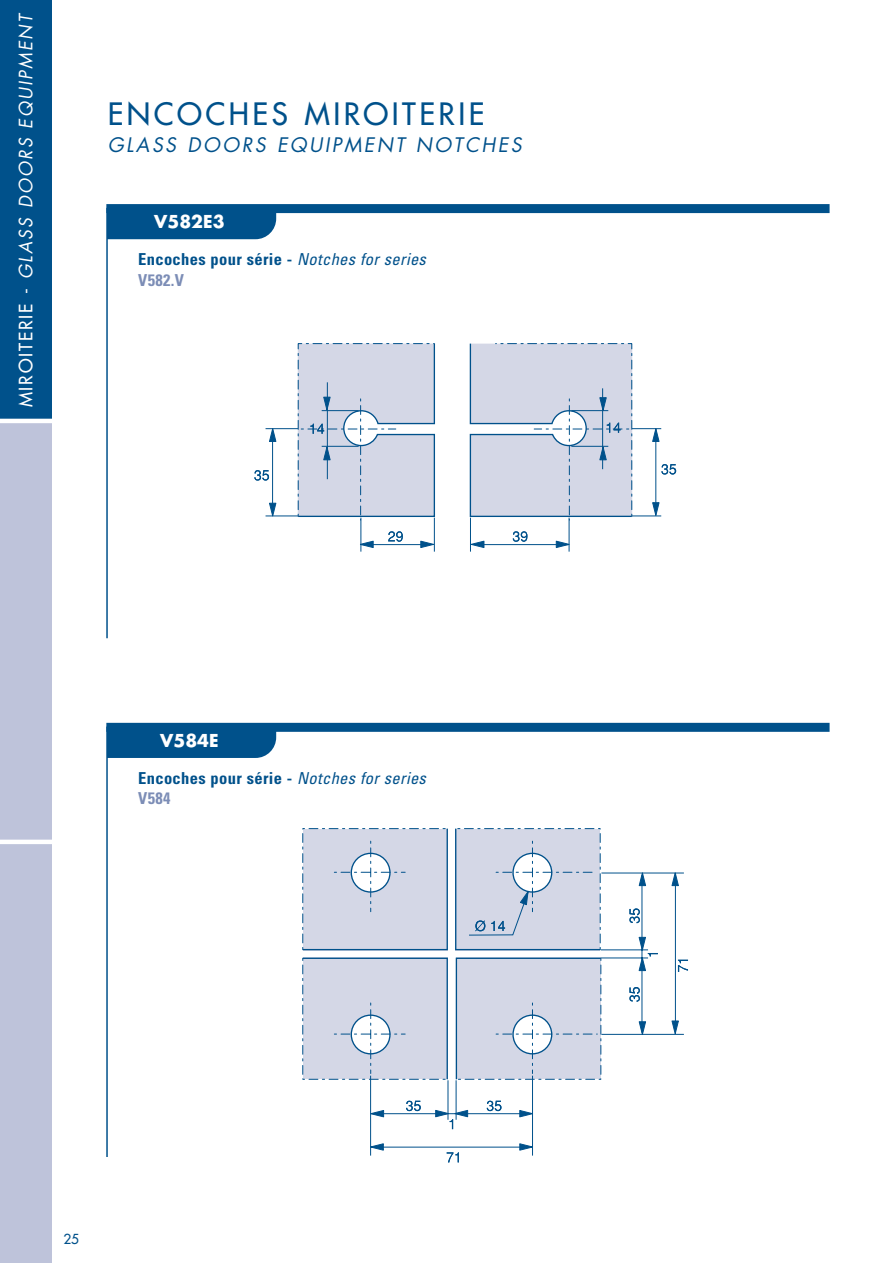
<style>
.page{position:relative;width:893px;height:1263px;background:#fff}
.page>*{position:absolute;margin:0;border:0;box-sizing:border-box;transform-origin:0 0}
.t1{font:30px "Futura";letter-spacing:.115em;color:#00518b}
.t2{font:italic 19.5px "Futura";letter-spacing:.125em;color:#00518b}
.t3{font:italic 18px "Futura";color:#fff}
.t4{font:700 17.4px "Futura";color:#fff}
.t5{font:700 condensed 16.5px/20.5px "Univers";letter-spacing:.02em;color:#00518b}
.t6{font:13.5px "Futura";color:#00518b}
.s1{font-style:normal}
.s2{font-weight:400;font-style:italic}
.s3{color:#7c8db6}
</style>
<div class="page">
<div style="left:0;top:0;width:51px;height:421px;background:#00518b"></div>
<div style="left:0;top:421px;width:51px;height:421px;background:#bec3da"></div>
<div style="left:0;top:842px;width:51px;height:421px;background:#bec3da"></div>
<hr style="left:0;top:840px;width:55px;height:4px;background:#fff">
<hr style="left:0;top:419px;width:55px;height:4px;background:#fff">
<hr style="left:106px;top:208px;width:2px;height:430px;background:#00518b">
<div style="left:106px;top:204px;width:723px;height:9px;background:#00518b"></div>
<div style="left:108px;top:213px;width:168px;height:26px;background:#00518b"></div>
<hr style="left:434px;top:518px;width:1px;height:34px;background:#00518b">
<hr style="left:360px;top:518px;width:1px;height:34px;background:#00518b">
<svg style="left:360px;top:541px;width:13px;height:7px"></svg>
<svg style="left:420px;top:541px;width:14px;height:7px"></svg>
<svg style="left:388px;top:531px;width:15px;height:11px"></svg>
<hr style="left:361px;top:544px;width:61px;height:1px;background:#00518b">
<hr style="left:265px;top:516px;width:33px;height:1px;background:#00518b">
<hr style="left:265px;top:428px;width:33px;height:1px;background:#00518b">
<svg style="left:269px;top:428px;width:7px;height:14px"></svg>
<svg style="left:269px;top:503px;width:7px;height:14px"></svg>
<svg style="left:254px;top:470px;width:15px;height:11px"></svg>
<hr style="left:272px;top:429px;width:1px;height:77px;background:#00518b">
<svg style="left:297px;top:343px;width:138px;height:178px;background:#ccd3e3"></svg>
<hr style="left:322px;top:446px;width:36px;height:1px;background:#00518b">
<hr style="left:470px;top:518px;width:1px;height:34px;background:#00518b">
<hr style="left:568px;top:518px;width:1px;height:34px;background:#00518b">
<svg style="left:556px;top:541px;width:13px;height:7px"></svg>
<svg style="left:471px;top:541px;width:13px;height:7px"></svg>
<svg style="left:513px;top:531px;width:14px;height:11px"></svg>
<hr style="left:482px;top:544px;width:87px;height:1px;background:#00518b">
<svg style="left:469px;top:343px;width:207px;height:178px"></svg>
<hr style="left:571px;top:446px;width:37px;height:1px;background:#00518b">
<hr style="left:106px;top:727px;width:2px;height:430px;background:#00518b">
<div style="left:106px;top:723px;width:723px;height:9px;background:#00518b"></div>
<div style="left:108px;top:732px;width:168px;height:26px;background:#00518b"></div>
<svg style="left:302px;top:828px;width:300px;height:334px"></svg>
<svg style="left:639px;top:1022px;width:6px;height:12px"></svg>
<svg style="left:639px;top:872px;width:6px;height:14px"></svg>
<svg style="left:671px;top:1021px;width:7px;height:13px"></svg>
<svg style="left:671px;top:872px;width:7px;height:14px"></svg>
<hr style="left:601px;top:873px;width:83px;height:1px;background:#00518b">
<hr style="left:601px;top:1034px;width:83px;height:1px;background:#00518b">
<svg style="left:678px;top:960px;width:10px;height:12px"></svg>
<svg style="left:629px;top:987px;width:10px;height:15px"></svg>
<svg style="left:639px;top:937px;width:19px;height:34px"></svg>
<svg style="left:629px;top:908px;width:10px;height:15px"></svg>
<hr style="left:641px;top:875px;width:1px;height:158px;background:#00518b">
<hr style="left:675px;top:875px;width:1px;height:157px;background:#00518b">
<hr style="left:601px;top:958px;width:47px;height:1px;background:#00518b">
<hr style="left:601px;top:950px;width:47px;height:1px;background:#00518b">
<p class="t3" style="left:17px;top:407px;width:396px;rotate:-90deg"><span class="s1">MIROITERIE -</span> GLASS DOORS EQUIPMENT</p>
<h1 class="t1" style="left:108px;top:99px;width:378px">ENCOCHES MIROITERIE</h1>
<p class="t2" style="left:108px;top:136px;width:415px">GLASS DOORS EQUIPMENT NOTCHES</p>
<p class="t4" style="left:154px;top:214px;width:72px">V582E3</p>
<p class="t5" style="left:138px;top:251px;width:289px">Encoches pour série - <span class="s2">Notches for series<br></span><span class="s3">V582.V</span></p>
<p class="t4" style="left:160px;top:733px;width:60px">V584E</p>
<p class="t5" style="left:138px;top:769px;width:289px">Encoches pour série - <span class="s2">Notches for series<br></span><span class="s3">V584</span></p>
<p class="t6" style="left:63px;top:1232px;width:17px">25</p>
</div>
